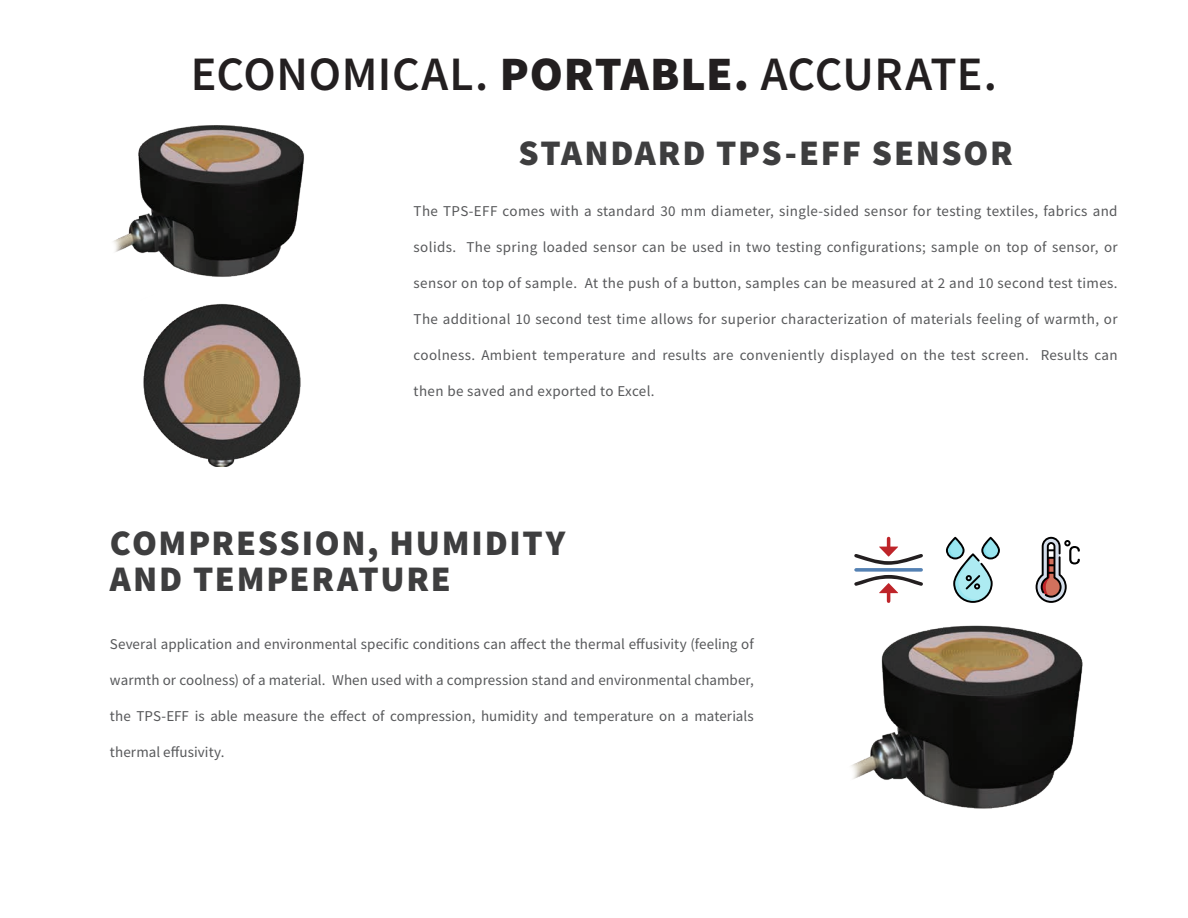
<style>
.page{position:relative;width:1188px;height:918px;background:#fff}
.page>*{position:absolute;margin:0;border:0;box-sizing:border-box;transform-origin:0 0}
.Paragraph_Style_1{font:600 48px "Source Sans Pro";letter-spacing:.01em;color:#231f20}
.Paragraph_Style_1-2{font:900 36px/36px "Source Sans Pro";letter-spacing:.05em;color:#3e3e3f}
.Paragraph_Style_1-3{font:15px "Source Sans Pro";letter-spacing:.025em;color:#57585a}
.Paragraph_Style_2{font:15px "Source Sans Pro";letter-spacing:.005em;color:#57585a}
.s1{font-weight:900}
</style>
<div class="page">
<img style="left:113px;top:125px;width:191px;height:152px">
<img style="left:143px;top:303px;width:158px;height:164px">
<img style="left:851px;top:625px;width:232px;height:184px">
<svg style="left:1036px;top:537px;width:44px;height:66px"></svg>
<svg style="left:946px;top:537px;width:54px;height:66px"></svg>
<svg style="left:854px;top:537px;width:69px;height:66px"></svg>
<p class="Paragraph_Style_1" style="left:191px;top:42px;width:808px">ECONOMICAL. <span class="s1">PORTABLE.</span> ACCURATE.</p>
<p class="Paragraph_Style_1-2" style="left:518px;top:134px;width:496px">STANDARD TPS-EFF SENSOR</p>
<p class="Paragraph_Style_1-3" style="left:414px;top:201px;width:705px">The TPS-EFF comes with a standard 30 mm diameter, single-sided sensor for testing textiles, fabrics and</p>
<p class="Paragraph_Style_1-3" style="left:414px;top:237px;width:706px">solids. The spring loaded sensor can be used in two testing configurations; sample on top of sensor, or</p>
<p class="Paragraph_Style_1-3" style="left:414px;top:273px;width:706px">sensor on top of sample. At the push of a button, samples can be measured at 2 and 10 second test times.</p>
<p class="Paragraph_Style_1-3" style="left:414px;top:309px;width:706px">The additional 10 second test time allows for superior characterization of materials feeling of warmth, or</p>
<p class="Paragraph_Style_1-3" style="left:414px;top:345px;width:706px">coolness. Ambient temperature and results are conveniently displayed on the test screen. Results can</p>
<p class="Paragraph_Style_1-3" style="left:414px;top:381px;width:243px">then be saved and exported to Excel.</p>
<p class="Paragraph_Style_1-2" style="left:110px;top:525px;width:457px">COMPRESSION, HUMIDITY<br>AND TEMPERATURE</p>
<p class="Paragraph_Style_2" style="left:110px;top:635px;width:645px">Several application and environmental specific conditions can affect the thermal effusivity (feeling of</p>
<p class="Paragraph_Style_2" style="left:110px;top:671px;width:645px">warmth or coolness) of a material. When used with a compression stand and environmental chamber,</p>
<p class="Paragraph_Style_2" style="left:110px;top:707px;width:645px">the TPS-EFF is able measure the effect of compression, humidity and temperature on a materials</p>
<p class="Paragraph_Style_2" style="left:110px;top:743px;width:116px">thermal effusivity.</p>
</div>
